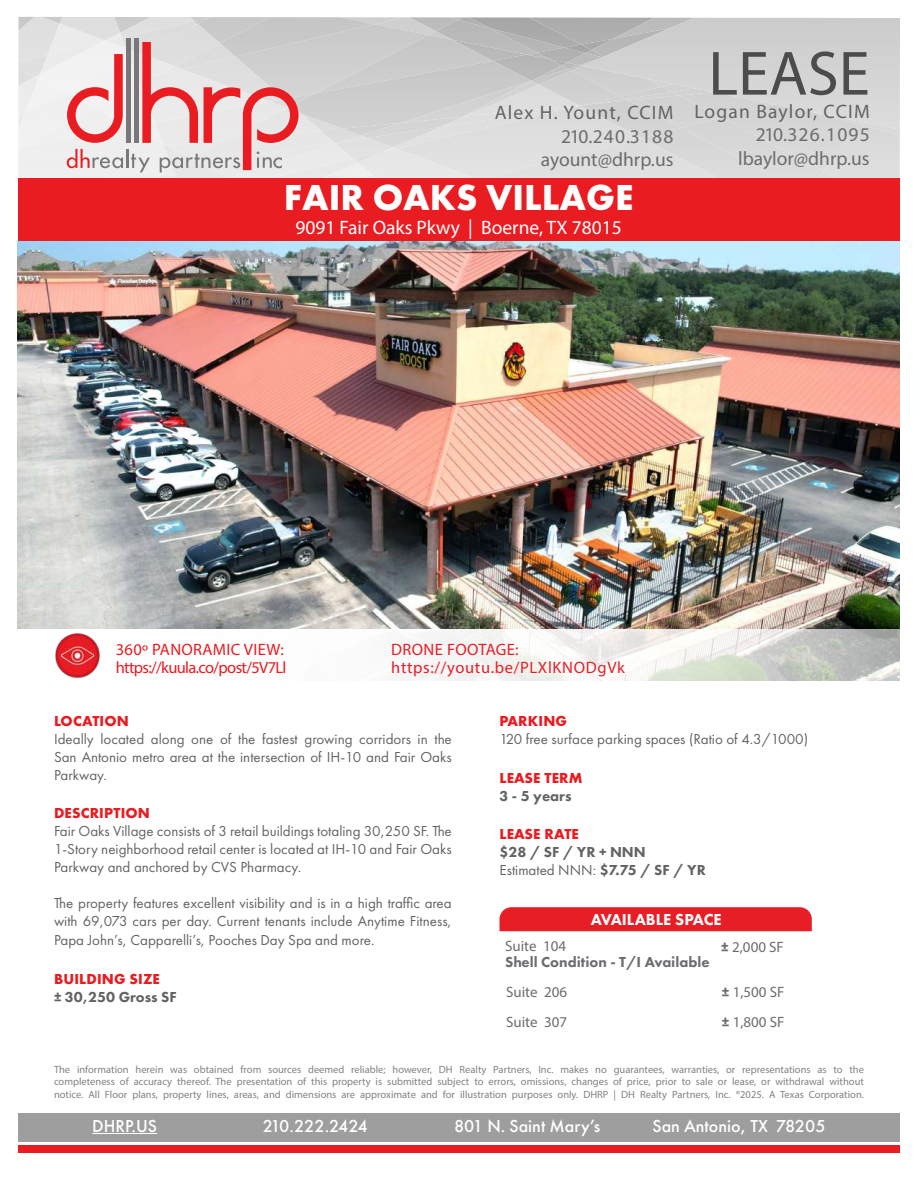
<style>
.page{position:relative;width:918px;height:1188px;background:#fff}
.page>*{position:absolute;margin:0;border:0;box-sizing:border-box;transform-origin:0 0}
.t1{font:63px "Myriad Pro";color:#4b4c4d}
.t2{font:700 37.5px "Futura PT";color:#fff}
.t3{font:19.5px/23.4px "Myriad Pro";color:#6c6d70;text-align:right}
.t4{font:19.5px "Myriad Pro";letter-spacing:.06em;color:#636366}
.t5{font:19.5px "Myriad Pro";color:#fff}
.t6{font:500 18px "Futura PT";color:#fff}
.t7{font:500 18px "Futura PT";letter-spacing:-.07em;color:#fff}
.t8{font:16.5px/18px "Myriad Pro";letter-spacing:-.04em;color:#e91c22}
.t9{font:16.5px/18px "Myriad Pro";letter-spacing:.04em;color:#e81e26}
.t10{font:800 16.5px "Futura PT";color:#fff}
.t11{font:15px/18px "Futura PT";color:#636366;text-align:justify}
.t12{font:800 15px/18px "Futura PT";color:#636366}
.t13{font:700 15px "Futura PT";letter-spacing:.01em;color:#e91c22}
.t14{font:15px "Myriad Pro";color:#6c6d70}
.t15{font:800 15px "Futura PT";color:#6c6d70}
.t16{font:10.5px/12.6px "Myriad Pro";color:#808285;text-align:justify}
.s1{font-weight:400}
.s2{font-family:"Futura PT";font-weight:800}
</style>
<div class="page">
<svg style="left:18px;top:17px;width:882px;height:162px;background:#d7cece"></svg>
<div style="left:18px;top:1114px;width:882px;height:28px;background:#9e9e9f"></div>
<div style="left:18px;top:1145px;width:882px;height:8px;background:#e91c22"></div>
<div style="left:18px;top:179px;width:882px;height:63px;background:#e91c22"></div>
<hr style="left:92px;top:1133px;width:65px;height:1px;background:#fff">
<img style="left:18px;top:242px;width:882px;height:387px">
<div style="left:500px;top:907px;width:312px;height:24px;background:#e81e26"></div>
<svg style="left:416px;top:629px;width:484px;height:52px"></svg>
<img style="left:55px;top:633px;width:45px;height:46px">
<h3 class="t4" style="left:495px;top:101px;width:180px">Alex H. Yount, CCIM</h3>
<h3 class="t3" style="left:541px;top:124px;width:134px">210.240.3188 ayount@dhrp.us</h3>
<h2 class="t2" style="left:284px;top:174px;width:351px">FAIR OAKS VILLAGE</h2>
<h3 class="t5" style="left:295px;top:215px;width:328px">9091 Fair Oaks Pkwy | Boerne, TX 78015</h3>
<h1 class="t1" style="left:708px;top:35px;width:163px">LEASE</h1>
<h3 class="t4" style="left:695px;top:99px;width:177px">Logan Baylor, CCIM</h3>
<h3 class="t3" style="left:738px;top:123px;width:133px">210.326.1095 lbaylor@dhrp.us</h3>
<p class="t8" style="left:116px;top:640px;width:172px">360º PANORAMIC VIEW: https://kuula.co/post/5V7Ll</p>
<p class="t9" style="left:391px;top:640px;width:235px">DRONE FOOTAGE: https://youtu.be/PLXlKNODgVk</p>
<p class="t13" style="left:54px;top:712px;width:76px">LOCATION</p>
<p class="t11" style="left:54px;top:730px;width:399px">Ideally located along one of the fastest growing corridors in the San Antonio metro area at the intersection of IH-10 and Fair Oaks Parkway.</p>
<p class="t13" style="left:54px;top:803px;width:98px">DESCRIPTION</p>
<p class="t11" style="left:54px;top:822px;width:399px">Fair Oaks Village consists of 3 retail buildings totaling 30,250 SF. The 1-Story neighborhood retail center is located at IH-10 and Fair Oaks Parkway and anchored by CVS Pharmacy.</p>
<p class="t11" style="left:54px;top:894px;width:399px">The property features excellent visibility and is in a high traffic area with 69,073 cars per day. Current tenants include Anytime Fitness,</p>
<p class="t11" style="left:54px;top:931px;width:322px">Papa John’s, Capparelli’s, Pooches Day Spa and more.</p>
<p class="t13" style="left:54px;top:970px;width:107px">BUILDING SIZE</p>
<p class="t12" style="left:54px;top:988px;width:124px">± 30,250 Gross SF</p>
<p class="t13" style="left:500px;top:712px;width:69px">PARKING</p>
<p class="t11" style="left:500px;top:730px;width:310px">120 free surface parking spaces (Ratio of 4.3/1000)</p>
<p class="t13" style="left:500px;top:769px;width:84px">LEASE TERM</p>
<p class="t12" style="left:500px;top:787px;width:74px">3 - 5 years</p>
<p class="t13" style="left:500px;top:824px;width:81px">LEASE RATE</p>
<p class="t12" style="left:500px;top:843px;width:208px">$28 / SF / YR + NNN<br><span class="s1">Estimated NNN:</span> $7.75 / SF / YR</p>
<p class="t10" style="left:591px;top:909px;width:133px">AVAILABLE SPACE</p>
<p class="t14" style="left:505px;top:937px;width:63px">Suite 104</p>
<p class="t15" style="left:505px;top:953px;width:206px">Shell Condition - T/I Available</p>
<p class="t14" style="left:506px;top:983px;width:63px">Suite 206</p>
<p class="t14" style="left:722px;top:983px;width:64px"><span class="s2">±</span> 1,500 SF</p>
<p class="t14" style="left:721px;top:937px;width:64px"><span class="s2">±</span> 2,000 SF</p>
<p class="t14" style="left:506px;top:1013px;width:63px">Suite 307</p>
<p class="t14" style="left:722px;top:1013px;width:64px"><span class="s2">±</span> 1,800 SF</p>
<p class="t16" style="left:54px;top:1063px;width:812px">The information herein was obtained from sources deemed reliable; however, DH Realty Partners, Inc. makes no guarantees, warranties, or representations as to the completeness of accuracy thereof. The presentation of this property is submitted subject to errors, omissions, changes of price, prior to sale or lease, or withdrawal without notice. All Floor plans, property lines, areas, and dimensions are approximate and for illustration purposes only. DHRP | DH Realty Partners, Inc. ®2025. A Texas Corporation.</p>
<p class="t6" style="left:92px;top:1115px;width:66px">DHRP.US</p>
<p class="t7" style="left:263px;top:1115px;width:106px">210.222.2424</p>
<p class="t6" style="left:454px;top:1115px;width:148px">801 N. Saint Mary’s</p>
<p class="t6" style="left:652px;top:1115px;width:175px">San Antonio, TX 78205</p>
</div>
